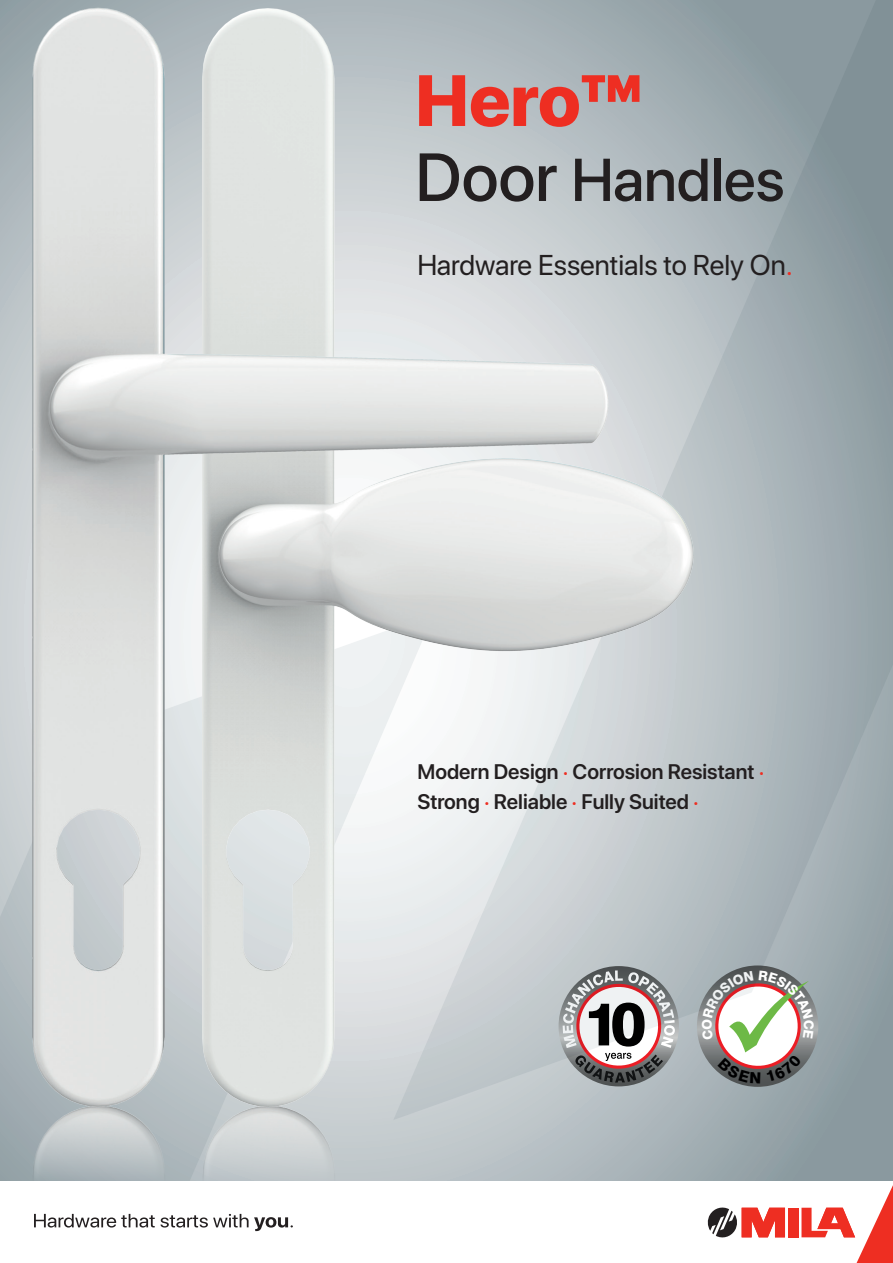
<style>
.page{position:relative;width:893px;height:1263px;background:#fff}
.page>*{position:absolute;margin:0;border:0;box-sizing:border-box;transform-origin:0 0}
.t1{font:800 72px "SF Pro Display";color:#ee2e22}
.t2{font:500 60px "SF Pro Display";color:#231f20}
.t3{font:28.5px "SF Pro Display";color:#231f20}
.t4{font:600 21px/30px "SF Pro Display";color:#231f20}
.s1{font-size:67.5px}
.s2{color:#ee2e22}
</style>
<div class="page">
<svg style="left:434px;top:1120px;width:459px;height:61px;background:#a1adb2"></svg>
<svg style="left:624px;top:0;width:269px;height:1120px;background:#9eaab0"></svg>
<img style="left:20px;top:1139px;width:162px;height:42px">
<img style="left:190px;top:1139px;width:162px;height:42px">
<img style="left:624px;top:9px;width:69px;height:1097px">
<img style="left:0;top:0;width:624px;height:1139px">
<svg style="left:34px;top:1214px;width:259px;height:17px"></svg>
<div style="left:788px;top:1208px;width:10px;height:29px;background:#ee2e22"></div>
<svg style="left:707px;top:1207px;width:78px;height:31px"></svg>
<svg style="left:801px;top:1185px;width:92px;height:78px"></svg>
<svg style="left:702px;top:971px;width:112px;height:112px"></svg>
<h1 class="t1" style="left:415px;top:48px;width:231px">Hero™</h1>
<h2 class="t2" style="left:415px;top:137px;width:371px"><span class="s1">Door</span> Handles</h2>
<h3 class="t3" style="left:417px;top:244px;width:377px">Hardware Essentials to Rely On<span class="s2">.</span></h3>
<p class="t4" style="left:417px;top:756px;width:348px">Modern Design <span class="s2">·</span> Corrosion Resistant <span class="s2">·<br></span>Strong <span class="s2">·</span> Reliable <span class="s2">·</span> Fully Suited <span class="s2">·</span></p>
</div>
